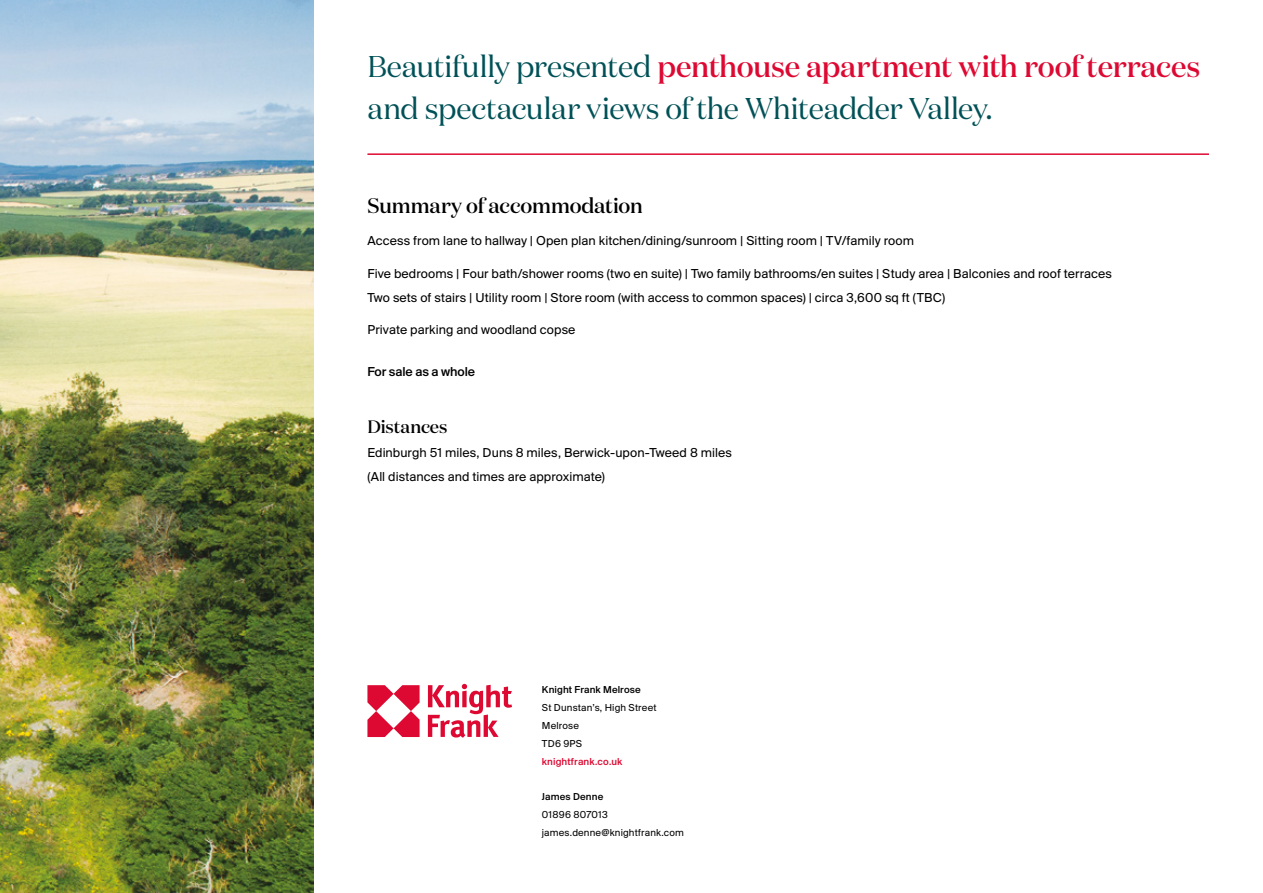
<style>
.page{position:relative;width:1263px;height:893px;background:#fff}
.page>*{position:absolute;margin:0;border:0;box-sizing:border-box;transform-origin:0 0}
._03_Introductory_Hea{font:30px/42px "Domaine Disp";letter-spacing:-.015em;color:#005157}
._05_Summary_Heading{font:500 21px "Domaine Disp";letter-spacing:-.01em;color:#000}
._06_Floor_Sub_Headin{font:500 18px "Domaine Disp";color:#000}
._07_Room_List{font:13.5px/24px "Suisse BP Intl";letter-spacing:.005em;color:#000}
._08_Acreage{font:500 13.5px "Suisse BP Intl";letter-spacing:-.01em;color:#000}
._10_KF_Address_Tel_N{font:10.5px/18px "Suisse BP Intl";letter-spacing:.015em;color:#000}
._09_KF_Office_Contac{font:500 10.5px "Suisse BP Intl";letter-spacing:.015em;color:#000}
._11_Web{font:500 10.5px "Suisse BP Intl";letter-spacing:.015em;color:#dd0932}
.s1{font-weight:500;color:#dd0932}
</style>
<div class="page">
<img style="left:0;top:0;width:313px;height:893px">
<hr style="left:367px;top:153px;width:842px;height:2px;background:#dd0932">
<svg style="left:367px;top:684px;width:145px;height:54px"></svg>
<p class="_03_Introductory_Hea" style="left:367px;top:46px;width:834px">Beautifully presented <span class="s1">penthouse apartment with roof terraces </span>and spectacular views of the Whiteadder Valley.</p>
<p class="_05_Summary_Heading" style="left:367px;top:192px;width:277px">Summary of accommodation</p>
<p class="_07_Room_List" style="left:367px;top:228px;width:548px">Access from lane to hallway | Open plan kitchen/dining/sunroom | Sitting room | TV/family room</p>
<p class="_07_Room_List" style="left:367px;top:261px;width:746px">Five bedrooms | Four bath/shower rooms (two en suite) | Two family bathrooms/en suites | Study area | Balconies and roof terraces<br>Two sets of stairs | Utility room | Store room (with access to common spaces) | circa 3,600 sq ft (TBC)</p>
<p class="_07_Room_List" style="left:367px;top:317px;width:209px">Private parking and woodland copse</p>
<p class="_08_Acreage" style="left:367px;top:363px;width:109px">For sale as a whole</p>
<p class="_06_Floor_Sub_Headin" style="left:367px;top:415px;width:82px">Distances</p>
<p class="_07_Room_List" style="left:367px;top:440px;width:366px">Edinburgh 51 miles, Duns 8 miles, Berwick-upon-Tweed 8 miles (All distances and times are approximate)</p>
<p class="_09_KF_Office_Contac" style="left:542px;top:683px;width:101px">Knight Frank Melrose</p>
<p class="_10_KF_Address_Tel_N" style="left:542px;top:698px;width:116px">St Dunstan’s, High Street<br>Melrose</p>
<p class="_10_KF_Address_Tel_N" style="left:542px;top:734px;width:42px">TD6 9PS</p>
<p class="_11_Web" style="left:542px;top:755px;width:82px">knightfrank.co.uk</p>
<p class="_09_KF_Office_Contac" style="left:542px;top:790px;width:63px">James Denne</p>
<p class="_10_KF_Address_Tel_N" style="left:542px;top:805px;width:68px">01896 807013</p>
<p class="_10_KF_Address_Tel_N" style="left:542px;top:823px;width:144px">james.denne@knightfrank.com</p>
</div>
